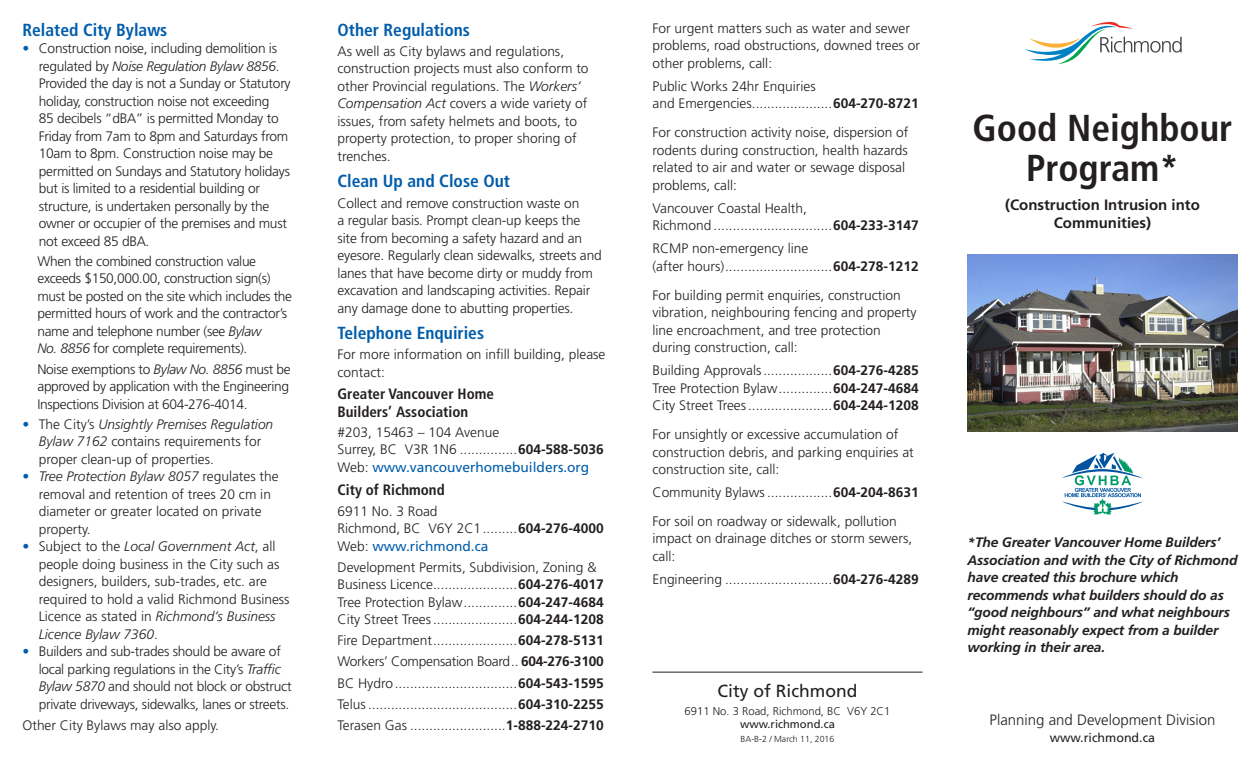
<style>
.page{position:relative;width:1260px;height:765px;background:#fff}
.page>*{position:absolute;margin:0;border:0;box-sizing:border-box;transform-origin:0 0}
.TITLE_TEXT{font:700 condensed 37.5px/40px "Frutiger LT Std";color:#231f20;text-align:center}
.HEADING{font:700 condensed 17.5px "Frutiger LT Std";color:#015dab}
.BODY_TEXT{font:17.5px "Frutiger LT Std";color:#231f20}
.SUB_HEADING{font:700 condensed 15px/18px "Frutiger LT Std";color:#231f20}
.t1{font:700 15px/18px "Frutiger LT Std";color:#231f20;text-align:center}
.t2{font:300 15px "Frutiger LT Std";color:#231f20}
.BODY_TEXT-2{font:300 13.75px/17.5px "Frutiger LT Std";color:#231f20}
.BODY_TEXT-3{font:300 13.75px/17.5px "Frutiger LT Std";letter-spacing:-.02em;color:#231f20}
.Hanging_Indent_No_bu{font:300 13.75px/17.5px "Frutiger LT Std";letter-spacing:-.025em;color:#231f20}
.BODY_TEXT-4{font:italic 700 13.75px/17.5px "Frutiger LT Std";letter-spacing:-.01em;color:#231f20}
.BODY_TEXT-5{font:13.75px "Frutiger LT Std";color:#015dab}
.t3{font:12.5px "Frutiger LT Std";color:#231f20}
.BODY_TEXT-6{font:300 11.25px "Frutiger LT Std";color:#231f20}
.BODY_TEXT-7{font:11.25px "Frutiger LT Std";color:#231f20}
.BODY_TEXT-8{font:300 8.75px "Frutiger LT Std";color:#231f20}
.s1{color:#015dab}
.s2{font-style:italic}
.s3{font-weight:700}
.s4{font-weight:300;color:#231f20}
</style>
<div class="page">
<svg style="left:1062px;top:453px;width:81px;height:62px"></svg>
<img style="left:968px;top:254px;width:270px;height:177px">
<svg style="left:1025px;top:22px;width:157px;height:42px"></svg>
<hr style="left:652px;top:672px;width:270px;height:1px;background:#231f20">
<p class="HEADING" style="left:22px;top:19px;width:146px">Related City Bylaws</p>
<p class="BODY_TEXT-3" style="left:39px;top:40px;width:253px;text-indent:-16px"><span class="s1">•</span> Construction noise, including demolition is regulated by <span class="s2">Noise Regulation Bylaw 8856</span>.<br>Provided the day is not a Sunday or Statutory holiday, construction noise not exceeding<br>85 decibels “dBA” is permitted Monday to Friday from 7am to 8pm and Saturdays from 10am to 8pm. Construction noise may be permitted on Sundays and Statutory holidays but is limited to a residential building or structure, is undertaken personally by the owner or occupier of the premises and must not exceed 85 dBA.</p>
<p class="Hanging_Indent_No_bu" style="left:38px;top:253px;width:256px">When the combined construction value exceeds $150,000.00, construction sign(s) must be posted on the site which includes the permitted hours of work and the contractor’s name and telephone number (see <span class="s2">Bylaw<br>No. 8856</span> for complete requirements).</p>
<p class="Hanging_Indent_No_bu" style="left:38px;top:360px;width:255px">Noise exemptions to <span class="s2">Bylaw No. 8856</span> must be approved by application with the Engineering<br>Inspections Division at 604-276-4014.</p>
<p class="BODY_TEXT-2" style="left:39px;top:415px;width:236px;text-indent:-16px"><span class="s1">•</span> The City’s <span class="s2">Unsightly Premises Regulation<br>Bylaw 7162</span> contains requirements for proper clean-up of properties.</p>
<p class="BODY_TEXT-2" style="left:39px;top:468px;width:241px;text-indent:-16px"><span class="s1">•</span> <span class="s2">Tree Protection Bylaw 8057</span> regulates the removal and retention of trees 20 cm in diameter or greater located on private property.</p>
<p class="BODY_TEXT-2" style="left:39px;top:538px;width:252px;text-indent:-16px"><span class="s1">•</span> Subject to the <span class="s2">Local Government Act</span>, all people doing business in the City such as designers, builders, sub-trades, etc. are required to hold a valid Richmond Business Licence as stated in <span class="s2">Richmond’s Business Licence Bylaw 7360</span>.</p>
<p class="BODY_TEXT-3" style="left:39px;top:643px;width:254px;text-indent:-16px"><span class="s1">•</span> Builders and sub-trades should be aware of local parking regulations in the City’s <span class="s2">Traffic Bylaw 5870</span> and should not block or obstruct private driveways, sidewalks, lanes or streets.</p>
<p class="BODY_TEXT-2" style="left:22px;top:717px;width:198px">Other City Bylaws may also apply.</p>
<p class="HEADING" style="left:338px;top:19px;width:134px">Other Regulations</p>
<p class="BODY_TEXT-2" style="left:338px;top:43px;width:253px">As well as City bylaws and regulations, construction projects must also conform to other Provincial regulations. The <span class="s2">Workers’ Compensation Act</span> covers a wide variety of issues, from safety helmets and boots, to property protection, to proper shoring of trenches.</p>
<p class="HEADING" style="left:338px;top:171px;width:174px">Clean Up and Close Out</p>
<p class="BODY_TEXT-2" style="left:338px;top:194px;width:266px">Collect and remove construction waste on<br>a regular basis. Prompt clean-up keeps the site from becoming a safety hazard and an eyesore. Regularly clean sidewalks, streets and lanes that have become dirty or muddy from excavation and landscaping activities. Repair any damage done to abutting properties.</p>
<p class="HEADING" style="left:338px;top:323px;width:148px">Telephone Enquiries</p>
<p class="BODY_TEXT-2" style="left:338px;top:346px;width:269px">For more information on infill building, please contact:</p>
<p class="SUB_HEADING" style="left:338px;top:384px;width:158px">Greater Vancouver Home<br>Builders’ Association</p>
<p class="BODY_TEXT-2" style="left:338px;top:423px;width:163px">#203, 15463 – 104 Avenue</p>
<p class="BODY_TEXT-2" style="left:338px;top:441px;width:268px">Surrey, BC V3R 1N6 ...............<span class="s3">604-588-5036</span></p>
<p class="BODY_TEXT-5" style="left:338px;top:459px;width:253px"><span class="s4">Web:</span> www.vancouverhomebuilders.org</p>
<p class="SUB_HEADING" style="left:338px;top:481px;width:109px">City of Richmond</p>
<p class="BODY_TEXT-2" style="left:338px;top:502px;width:102px">6911 No. 3 Road</p>
<p class="BODY_TEXT-2" style="left:338px;top:520px;width:268px">Richmond, BC V6Y 2C1.........<span class="s3">604-276-4000</span></p>
<p class="BODY_TEXT-5" style="left:338px;top:538px;width:153px"><span class="s4">Web:</span> www.richmond.ca</p>
<p class="BODY_TEXT-2" style="left:338px;top:558px;width:268px">Development Permits, Subdivision, Zoning &amp;<br>Business Licence......................<span class="s3">604-276-4017</span></p>
<p class="BODY_TEXT-2" style="left:338px;top:593px;width:268px">Tree Protection Bylaw..............<span class="s3">604-247-4684</span></p>
<p class="BODY_TEXT-2" style="left:338px;top:611px;width:268px">City Street Trees......................<span class="s3">604-244-1208</span></p>
<p class="BODY_TEXT-2" style="left:338px;top:632px;width:268px">Fire Department......................<span class="s3">604-278-5131</span></p>
<p class="BODY_TEXT-3" style="left:338px;top:653px;width:268px">Workers’ Compensation Board.. <span class="s3">604-276-3100</span></p>
<p class="BODY_TEXT-2" style="left:338px;top:674px;width:268px">BC Hydro................................<span class="s3">604-543-1595</span></p>
<p class="BODY_TEXT-2" style="left:338px;top:695px;width:268px">Telus .......................................<span class="s3">604-310-2255</span></p>
<p class="BODY_TEXT-2" style="left:338px;top:716px;width:268px">Terasen Gas .........................<span class="s3">1-888-224-2710</span></p>
<p class="BODY_TEXT-2" style="left:652px;top:20px;width:269px">For urgent matters such as water and sewer problems, road obstructions, downed trees or other problems, call:</p>
<p class="BODY_TEXT-2" style="left:652px;top:78px;width:268px">Public Works 24hr Enquiries<br>and Emergencies.....................<span class="s3">604-270-8721</span></p>
<p class="BODY_TEXT-2" style="left:652px;top:124px;width:257px">For construction activity noise, dispersion of rodents during construction, health hazards related to air and water or sewage disposal problems, call:</p>
<p class="BODY_TEXT-2" style="left:652px;top:200px;width:268px">Vancouver Coastal Health,<br>Richmond ...............................<span class="s3">604-233-3147</span></p>
<p class="BODY_TEXT-2" style="left:652px;top:240px;width:268px">RCMP non-emergency line<br>(after hours)............................<span class="s3">604-278-1212</span></p>
<p class="BODY_TEXT-2" style="left:652px;top:286px;width:266px">For building permit enquiries, construction vibration, neighbouring fencing and property line encroachment, and tree protection during construction, call:</p>
<p class="BODY_TEXT-2" style="left:652px;top:362px;width:268px">Building Approvals..................<span class="s3">604-276-4285</span></p>
<p class="BODY_TEXT-2" style="left:652px;top:380px;width:268px">Tree Protection Bylaw..............<span class="s3">604-247-4684</span></p>
<p class="BODY_TEXT-2" style="left:652px;top:397px;width:268px">City Street Trees......................<span class="s3">604-244-1208</span></p>
<p class="BODY_TEXT-2" style="left:652px;top:426px;width:263px">For unsightly or excessive accumulation of construction debris, and parking enquiries at construction site, call:</p>
<p class="BODY_TEXT-2" style="left:652px;top:484px;width:268px">Community Bylaws .................<span class="s3">604-204-8631</span></p>
<p class="BODY_TEXT-2" style="left:652px;top:513px;width:261px">For soil on roadway or sidewalk, pollution impact on drainage ditches or storm sewers, call:</p>
<p class="BODY_TEXT-2" style="left:652px;top:571px;width:268px">Engineering ............................<span class="s3">604-276-4289</span></p>
<p class="BODY_TEXT" style="left:718px;top:681px;width:141px">City of Richmond</p>
<p class="BODY_TEXT-6" style="left:685px;top:704px;width:207px">6911 No. 3 Road, Richmond, BC V6Y 2C1</p>
<p class="BODY_TEXT-7" style="left:740px;top:718px;width:96px">www.richmond.ca</p>
<p class="BODY_TEXT-8" style="left:741px;top:734px;width:95px">BA-B-2 / March 11, 2016</p>
<p class="TITLE_TEXT" style="left:973px;top:108px;width:261px">Good Neighbour<br>Program*</p>
<p class="t1" style="left:1005px;top:196px;width:196px">(Construction Intrusion into<br>Communities)</p>
<p class="BODY_TEXT-4" style="left:968px;top:534px;width:272px">*The Greater Vancouver Home Builders’ Association and with the City of Richmond have created this brochure which recommends what builders should do as “good neighbours” and what neighbours might reasonably expect from a builder working in their area.</p>
<p class="t2" style="left:990px;top:711px;width:227px">Planning and Development Division</p>
<p class="t3" style="left:1050px;top:731px;width:107px">www.richmond.ca</p>
</div>
